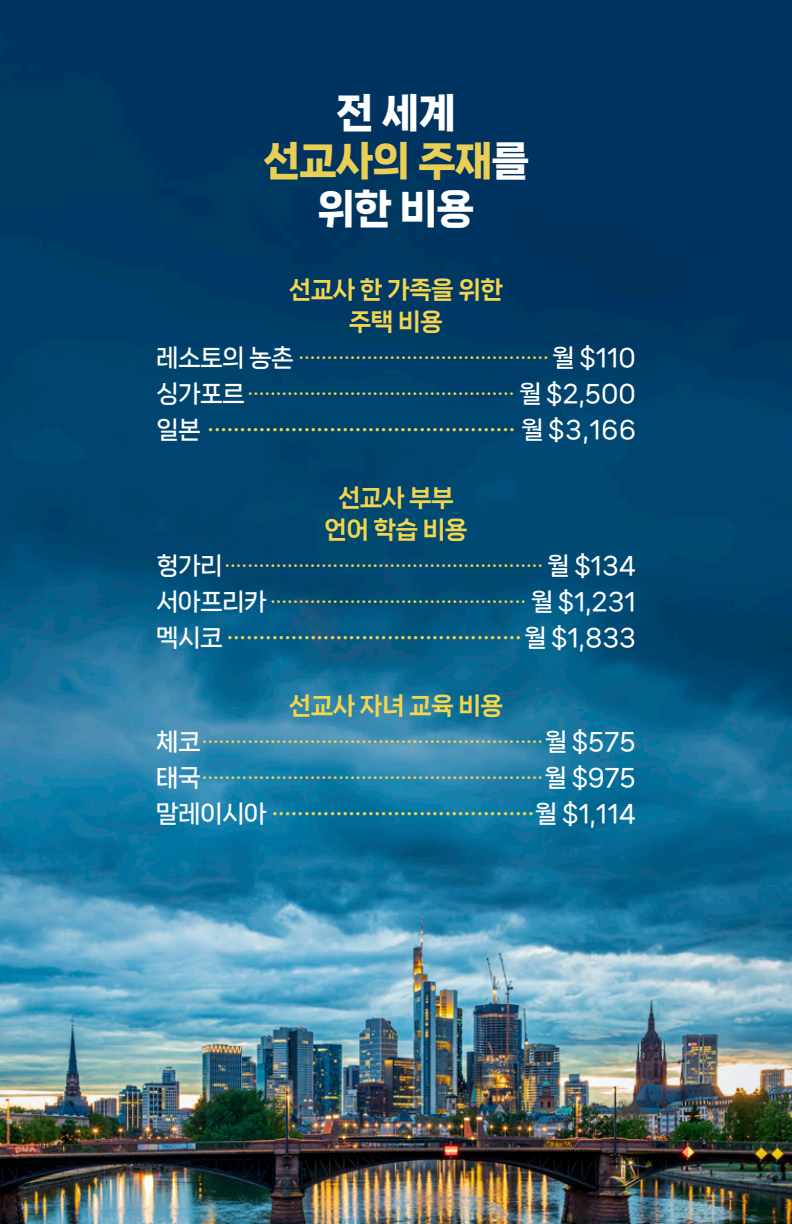
<style>
.page{position:relative;width:792px;height:1224px;background:#fff}
.page>*{position:absolute;margin:0;border:0;box-sizing:border-box;transform-origin:0 0}
.t1{font:40px "Nanum Square Neo TTF e Hv";color:#fff}
.t2{font:40px "Nanum Square Neo TTF e Hv";letter-spacing:-.03em;color:#eacf56}
.t3{font:24px "Nanum Square Neo TTF b Rg";color:#f3d54e}
.t4{font:24px "Nanum Square Neo TTF c Bd";letter-spacing:-.03em;color:#f3d54e}
.t5{font:24px "Nanum Square Neo TTF d Eb";letter-spacing:-.03em;color:#f3d54e}
.s1{color:#fff}
.s2{font-family:"Nanum Square Neo TTF c Bd";color:#fff}
</style>
<div class="page">
<img style="left:0;top:0;width:792px;height:1224px">
<p class="t1" style="left:336px;top:91px;width:122px">전 세계</p>
<p class="t2" style="left:262px;top:139px;width:269px">선교사의 주재<span class="s1">를</span></p>
<p class="t1" style="left:318px;top:187px;width:158px">위한 비용</p>
<p class="t5" style="left:289px;top:276px;width:216px">선교사 한 가족을 위한</p>
<p class="t5" style="left:349px;top:308px;width:96px">주택 비용</p>
<p class="t3" style="left:156px;top:345px;width:482px"><span class="s2">레소토의 농촌</span> ············································ <span class="s2">월 $110</span></p>
<p class="t3" style="left:156px;top:381px;width:482px"><span class="s2">싱가포르</span>··············································· <span class="s2">월 $2,500</span></p>
<p class="t4" style="left:156px;top:416px;width:482px"><span class="s1">일본</span> ················································ <span class="s1">월 $3,166</span></p>
<p class="t5" style="left:338px;top:484px;width:118px">선교사 부부</p>
<p class="t5" style="left:324px;top:516px;width:145px">언어 학습 비용</p>
<p class="t3" style="left:156px;top:553px;width:482px"><span class="s2">헝가리</span>························································ <span class="s2">월 $134</span></p>
<p class="t3" style="left:156px;top:589px;width:482px"><span class="s2">서아프리카</span>············································· <span class="s2">월 $1,231</span></p>
<p class="t4" style="left:156px;top:624px;width:482px"><span class="s1">멕시코</span> ··············································<span class="s1">월 $1,833</span></p>
<p class="t5" style="left:289px;top:692px;width:216px">선교사 자녀 교육 비용</p>
<p class="t3" style="left:156px;top:729px;width:482px"><span class="s2">체코</span>····························································<span class="s2">월 $575</span></p>
<p class="t3" style="left:156px;top:765px;width:482px"><span class="s2">태국</span>····························································<span class="s2">월 $975</span></p>
<p class="t4" style="left:156px;top:800px;width:482px"><span class="s1">말레이시아</span> ·········································<span class="s1">월 $1,114</span></p>
</div>
